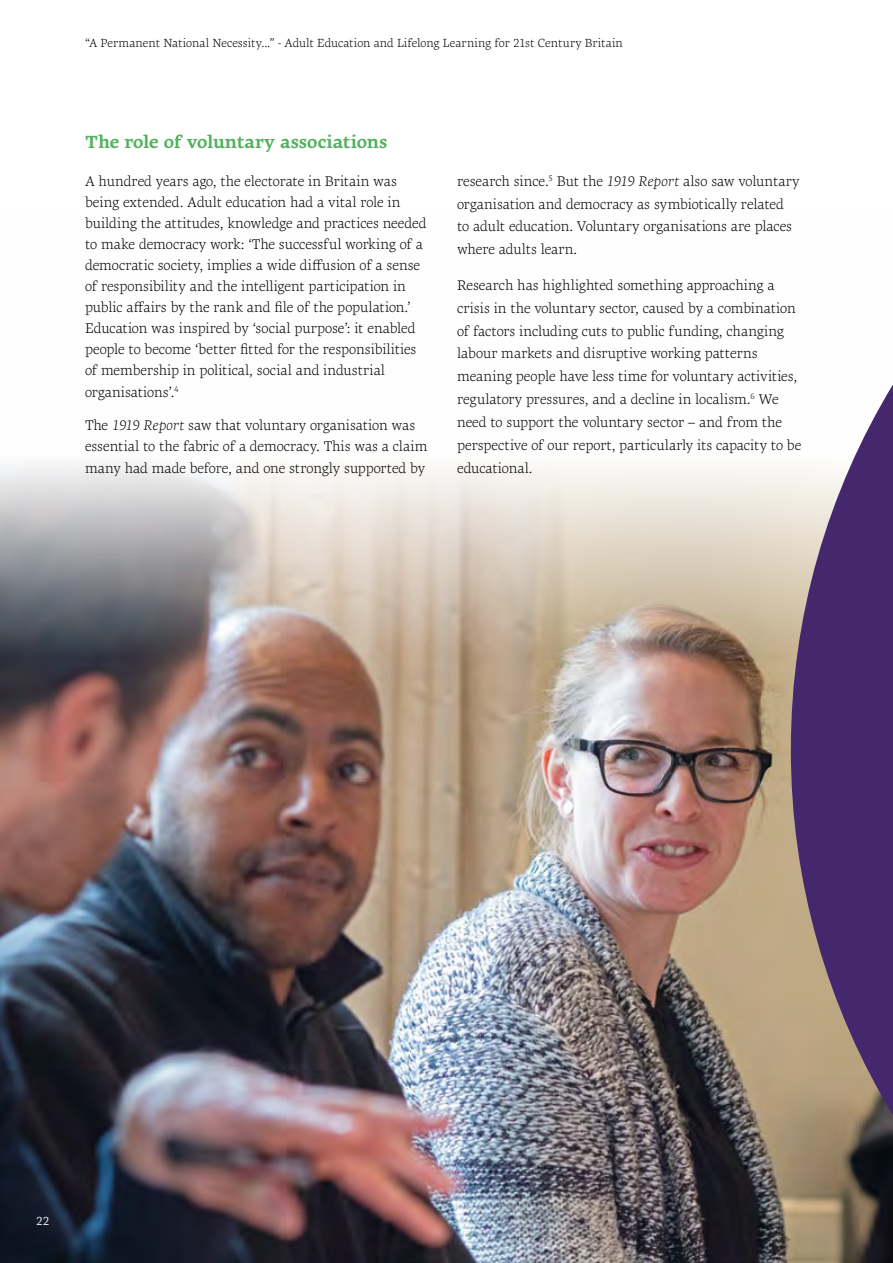
<style>
.page{position:relative;width:893px;height:1263px;background:#fff}
.page>*{position:absolute;margin:0;border:0;box-sizing:border-box;transform-origin:0 0}
.t1{font:700 18px "Geneo Std";letter-spacing:-.01em;color:#51b15d}
.t2{font:300 14.25px/21.1px "Geneo Std";color:#000}
.t3{font:300 12px "Geneo Std";color:#000}
.t4{font:12px "Geneo Std";color:#fff}
.s1{font-style:italic}
</style>
<div class="page">
<img style="left:0;top:464px;width:893px;height:799px">
<svg style="left:791px;top:384px;width:102px;height:731px;background:#765e84"></svg>
<p class="t3" style="left:85px;top:36px;width:539px">“A Permanent National Necessity...” - Adult Education and Lifelong Learning for 21st Century Britain</p>
<p class="t1" style="left:85px;top:131px;width:304px">The role of voluntary associations</p>
<p class="t2" style="left:85px;top:170px;width:343px">A hundred years ago, the electorate in Britain was being extended. Adult education had a vital role in building the attitudes, knowledge and practices needed to make democracy work: ‘The successful working of a democratic society, implies a wide diffusion of a sense of responsibility and the intelligent participation in public affairs by the rank and file of the population.’ Education was inspired by ‘social purpose’: it enabled people to become ‘better fitted for the responsibilities of membership in political, social and industrial organisations’.<sup>4</sup></p>
<p class="t2" style="left:85px;top:415px;width:344px">The <span class="s1">1919 Report</span> saw that voluntary organisation was essential to the fabric of a democracy. This was a claim many had made before, and one strongly supported by</p>
<p class="t2" style="left:457px;top:169px;width:344px;line-height:22.8px">research since.<sup>5</sup> But the <span class="s1">1919 Report</span> also saw voluntary organisation and democracy as symbiotically related to adult education. Voluntary organisations are places where adults learn.</p>
<p class="t2" style="left:457px;top:273px;width:346px;line-height:22.8px">Research has highlighted something approaching a crisis in the voluntary sector, caused by a combination of factors including cuts to public funding, changing labour markets and disruptive working patterns meaning people have less time for voluntary activities, regulatory pressures, and a decline in localism.<sup>6</sup> We need to support the voluntary sector – and from the perspective of our report, particularly its capacity to be educational.</p>
<p class="t4" style="left:36px;top:1214px;width:14px">22</p>
</div>
